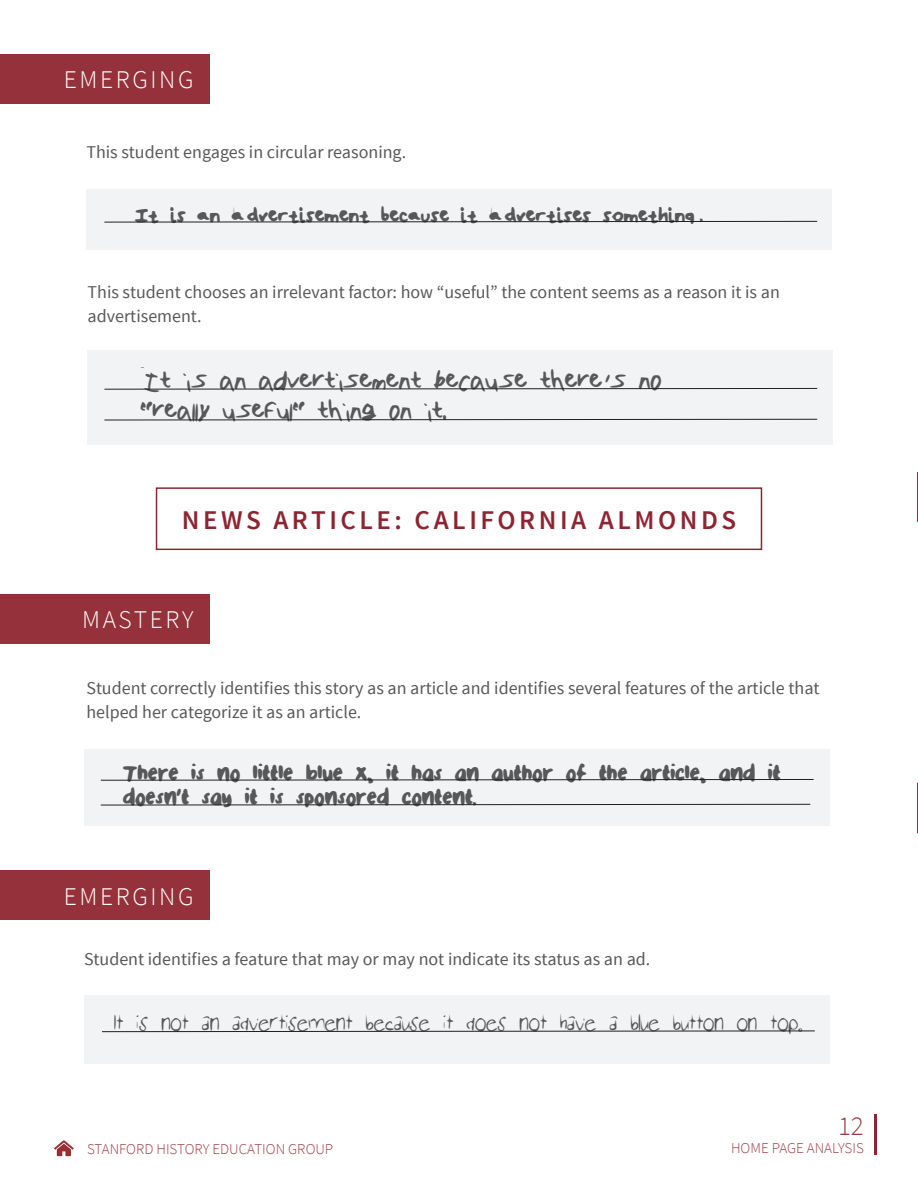
<style>
.page{position:relative;width:918px;height:1188px;background:#fff}
.page>*{position:absolute;margin:0;border:0;box-sizing:border-box;transform-origin:0 0}
.t1{font:31.5px "SHEG Font 3";color:#57585a}
.t2{font:30px/24px "SHEG Font 2";color:#57585a}
.t3{font:30px/30px "SHEG Font 6";color:#57585a}
.t4{font:27px "SHEG Font 9";color:#57585a}
.t5{font:600 27px "Source Sans Pro";letter-spacing:.13em;color:#8d2431}
.t6{font:300 27px "Source Sans Pro";color:#9b3b43}
.t7{font:300 25.5px "Source Sans Pro";letter-spacing:.1em;color:#fff}
.t8{font:18px/24px "Source Sans Pro";color:#57585a}
.t9{font:300 15px "Source Sans Pro";color:#9b3b43}
</style>
<div class="page">
<hr style="left:875px;top:1114px;width:2px;height:41px;background:#8d2431">
<div style="left:88px;top:350px;width:745px;height:95px;background:#f2f3f4"></div>
<div style="left:84px;top:749px;width:745px;height:77px;background:#f2f3f4"></div>
<svg style="left:104px;top:388px;width:714px;height:2px"></svg>
<svg style="left:104px;top:419px;width:714px;height:2px"></svg>
<svg style="left:100px;top:779px;width:714px;height:2px"></svg>
<svg style="left:100px;top:804px;width:711px;height:2px"></svg>
<div style="left:86px;top:189px;width:746px;height:60px;background:#f2f3f4"></div>
<svg style="left:104px;top:221px;width:714px;height:2px"></svg>
<div style="left:84px;top:995px;width:745px;height:69px;background:#f2f3f4"></div>
<svg style="left:102px;top:1030px;width:713px;height:2px"></svg>
<div style="left:156px;top:487px;width:606px;height:63px;border:2px solid #8d2431"></div>
<div style="left:0;top:54px;width:209px;height:49px;background:#94313a"></div>
<div style="left:0;top:594px;width:209px;height:49px;background:#94313a"></div>
<div style="left:0;top:870px;width:209px;height:50px;background:#94313a"></div>
<hr style="left:917px;top:472px;width:1px;height:49px;background:#94313a">
<hr style="left:917px;top:783px;width:1px;height:49px;background:#94313a">
<svg style="left:54px;top:1140px;width:20px;height:16px"></svg>
<h3 class="t7" style="left:64px;top:63px;width:131px">EMERGING</h3>
<p class="t8" style="left:86px;top:140px;width:321px">This student engages in circular reasoning.</p>
<h3 class="t4" style="left:135px;top:199px;width:570px">It is an advertisement because it advertises something .</h3>
<p class="t8" style="left:88px;top:279px;width:694px">This student chooses an irrelevant factor: how “useful” the content seems as a reason it is an advertisement.</p>
<h2 class="t3" style="left:140px;top:365px;width:523px">•It is an advertisement because there’s no ”really useful” thing on it.</h2>
<h3 class="t5" style="left:182px;top:502px;width:556px">NEWS ARTICLE: CALIFORNIA ALMONDS</h3>
<h3 class="t7" style="left:82px;top:603px;width:113px">MASTERY</h3>
<p class="t8" style="left:86px;top:676px;width:735px">Student correctly identifies this story as an article and identifies several features of the article that helped her categorize it as an article.</p>
<h2 class="t2" style="left:123px;top:759px;width:659px">There is no little blue X, it has an author of the article, and it doesn’t say it is sponsored content.</h2>
<h3 class="t7" style="left:64px;top:880px;width:131px">EMERGING</h3>
<p class="t8" style="left:84px;top:947px;width:568px">Student identifies a feature that may or may not indicate its status as an ad.</p>
<h1 class="t1" style="left:114px;top:1010px;width:690px">It is not an advertisement because it does not have a blue button on top.</h1>
<p class="t9" style="left:87px;top:1139px;width:248px">STANFORD HISTORY EDUCATION GROUP</p>
<h3 class="t6" style="left:838px;top:1108px;width:27px">12</h3>
<p class="t9" style="left:731px;top:1138px;width:134px">HOME PAGE ANALYSIS</p>
</div>
